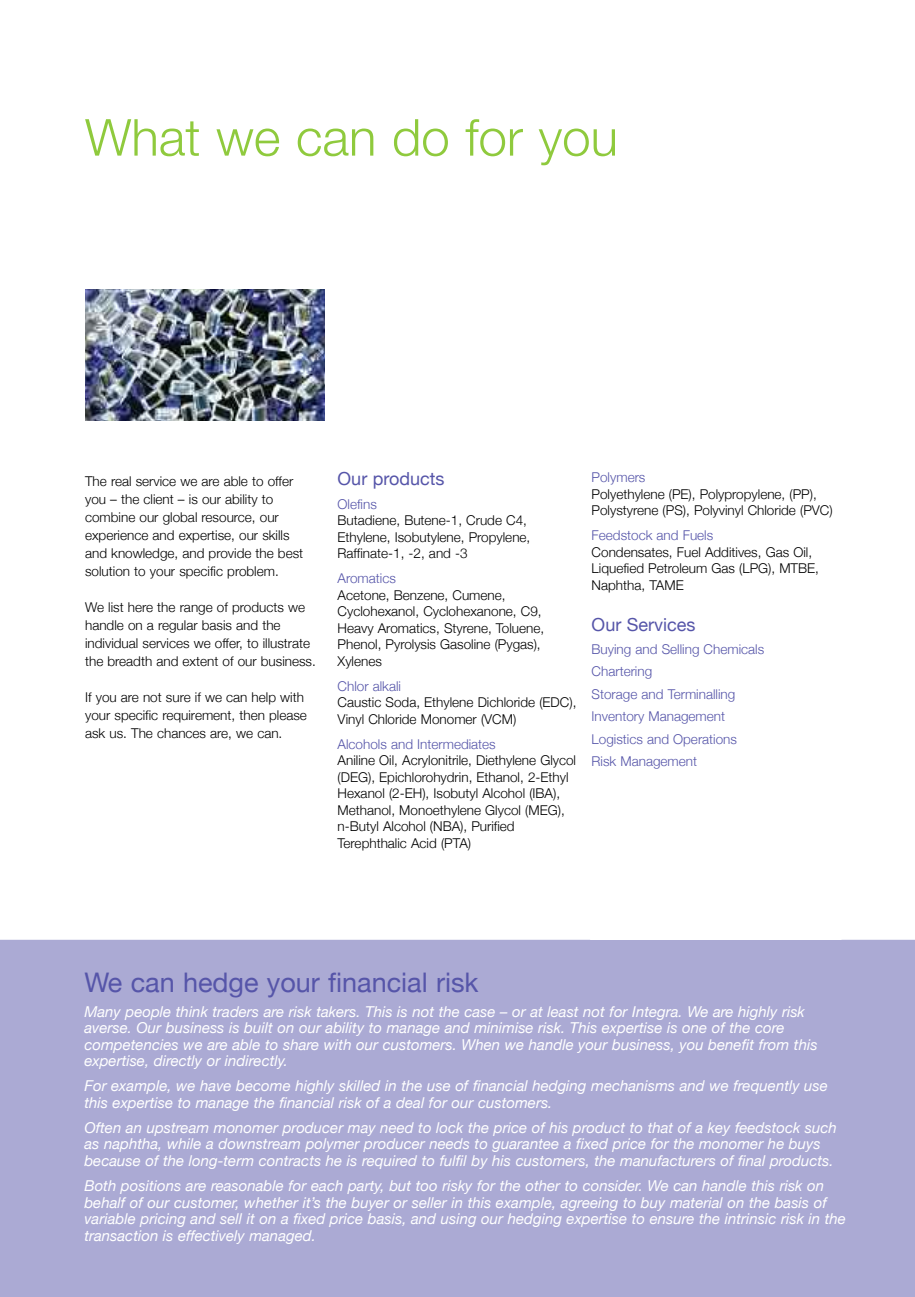
<style>
.page{position:relative;width:915px;height:1297px;background:#fff}
.page>*{position:absolute;margin:0;border:0;box-sizing:border-box;transform-origin:0 0}
.t1{font:300 51px "Helvetica Neue";color:#8fca3d}
.t2{font:27px "Helvetica Neue";color:#5655a9}
.t3{font:18px "Helvetica Neue";color:#5655a9}
.t4{font:italic 15px/16.5px "Helvetica Neue";color:#fff}
.t5{font:300 13.5px/16.5px "Helvetica Neue";color:#000}
.t6{font:300 13.5px/22.5px "Helvetica Neue";color:#5655a9}
.s1{color:#5655a9}
</style>
<div class="page">
<img style="left:85px;top:289px;width:240px;height:132px">
<hr style="left:914px;top:269px;width:1px;height:672px;background:#abaad4">
<img style="left:914px;top:290px;width:1px;height:132px">
<div style="left:0;top:940px;width:914px;height:357px;background:#abaad4"></div>
<div style="left:590px;top:940px;width:251px;height:105px;background:#abaad4"></div>
<p class="t1" style="left:85px;top:106px;width:534px">What we can do for you</p>
<p class="t5" style="left:85px;top:472px;width:219px;line-height:18px">The real service we are able to offer you – the client – is our ability to combine our global resource, our experience and expertise, our skills and knowledge, and provide the best solution to your specific problem.</p>
<p class="t5" style="left:85px;top:598px;width:232px;line-height:18px">We list here the range of products we handle on a regular basis and the individual services we offer, to illustrate the breadth and extent of our business.</p>
<p class="t5" style="left:85px;top:688px;width:223px;line-height:18px">If you are not sure if we can help with your specific requirement, then please ask us. The chances are, we can.</p>
<p class="t3" style="left:337px;top:468px;width:108px">Our products</p>
<p class="t5" style="left:337px;top:496px;width:194px"><span class="s1">Olefins<br></span>Butadiene, Butene-1, Crude C4,<br>Ethylene, Isobutylene, Propylene,<br>Raffinate-1, -2, and -3</p>
<p class="t5" style="left:337px;top:570px;width:208px"><span class="s1">Aromatics<br></span>Acetone, Benzene, Cumene,<br>Cyclohexanol, Cyclohexanone, C9,<br>Heavy Aromatics, Styrene, Toluene,<br>Phenol, Pyrolysis Gasoline (Pygas),<br>Xylenes</p>
<p class="t5" style="left:337px;top:678px;width:240px"><span class="s1">Chlor alkali<br></span>Caustic Soda, Ethylene Dichloride (EDC),<br>Vinyl Chloride Monomer (VCM)</p>
<p class="t5" style="left:337px;top:736px;width:240px"><span class="s1">Alcohols and Intermediates<br></span>Aniline Oil, Acrylonitrile, Diethylene Glycol (DEG), Epichlorohydrin, Ethanol, 2-Ethyl Hexanol (2-EH), Isobutyl Alcohol (IBA), Methanol, Monoethylene Glycol (MEG), n-Butyl Alcohol (NBA), Purified Terephthalic Acid (PTA)</p>
<p class="t5" style="left:591px;top:469px;width:242px"><span class="s1">Polymers<br></span>Polyethylene (PE), Polypropylene, (PP),<br>Polystyrene (PS), Polyvinyl Chloride (PVC)</p>
<p class="t5" style="left:591px;top:527px;width:229px"><span class="s1">Feedstock and Fuels<br></span>Condensates, Fuel Additives, Gas Oil,<br>Liquefied Petroleum Gas (LPG), MTBE,<br>Naphtha, TAME</p>
<p class="t3" style="left:591px;top:614px;width:105px">Our Services</p>
<p class="t6" style="left:591px;top:637px;width:174px">Buying and Selling Chemicals<br>Chartering<br>Storage and Terminalling<br>Inventory Management<br>Logistics and Operations<br>Risk Management</p>
<p class="t2" style="left:84px;top:966px;width:395px">We can hedge your financial risk</p>
<p class="t4" style="left:84px;top:1003px;width:734px">Many people think traders are risk takers. This is not the case – or at least not for Integra. We are highly risk averse. Our business is built on our ability to manage and minimise risk. This expertise is one of the core competencies we are able to share with our customers. When we handle your business, you benefit from this expertise, directly or indirectly.</p>
<p class="t4" style="left:84px;top:1078px;width:744px">For example, we have become highly skilled in the use of financial hedging mechanisms and we frequently use this expertise to manage the financial risk of a deal for our customers.</p>
<p class="t4" style="left:84px;top:1119px;width:753px">Often an upstream monomer producer may need to lock the price of his product to that of a key feedstock such as naphtha, while a downstream polymer producer needs to guarantee a fixed price for the monomer he buys because of the long-term contracts he is required to fulfil by his customers, the manufacturers of final products.</p>
<p class="t4" style="left:84px;top:1177px;width:762px">Both positions are reasonable for each party, but too risky for the other to consider. We can handle this risk on behalf of our customer, whether it’s the buyer or seller in this example, agreeing to buy material on the basis of variable pricing and sell it on a fixed price basis, and using our hedging expertise to ensure the intrinsic risk in the transaction is effectively managed.</p>
</div>
